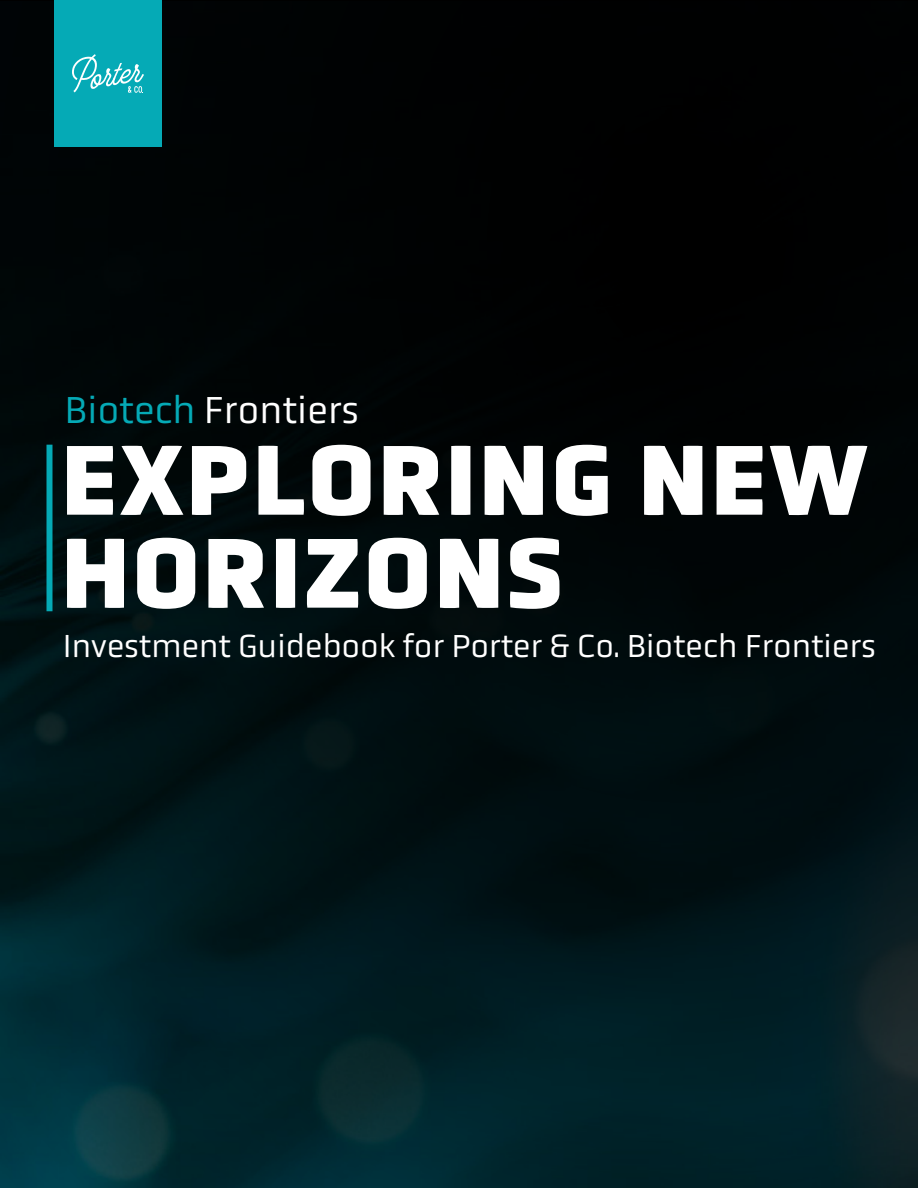
<style>
.page{position:relative;width:918px;height:1188px;background:#fff}
.page>*{position:absolute;margin:0;border:0;box-sizing:border-box;transform-origin:0 0}
.t1{font:900 100.5px/93px "Obvia";letter-spacing:.015em;color:#fff}
.t2{font:39px "Obvia";letter-spacing:-.01em;color:#fff}
.t3{font:33px "Obvia";letter-spacing:-.01em;color:#fff}
.s1{color:#05aab6}
</style>
<div class="page">
<img style="left:0;top:2px;width:918px;height:1186px">
<div style="left:54px;top:0;width:108px;height:147px;background:#05aab6"></div>
<svg style="left:72px;top:54px;width:72px;height:39px"></svg>
<div style="left:46px;top:445px;width:6px;height:166px;background:#05aab6"></div>
<p class="t2" style="left:64px;top:387px;width:296px"><span class="s1">Biotech</span> Frontiers</p>
<h1 class="t1" style="left:61px;top:434px;width:809px">EXPLORING NEW<br>HORIZONS</h1>
<p class="t3" style="left:63px;top:627px;width:815px">Investment Guidebook for Porter &amp; Co. Biotech Frontiers</p>
</div>
